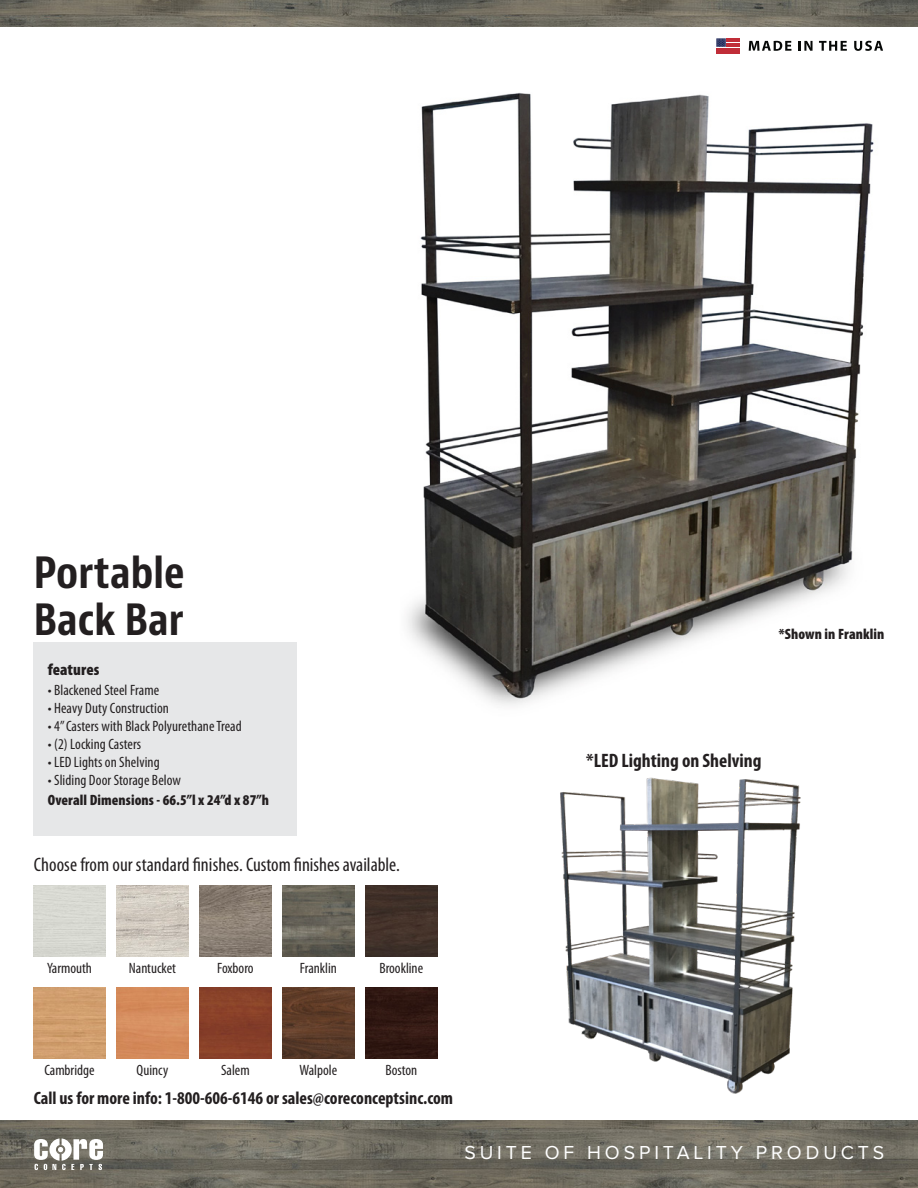
<style>
.page{position:relative;width:918px;height:1188px;background:#fff}
.page>*{position:absolute;margin:0;border:0;box-sizing:border-box;transform-origin:0 0}
.t1{font:700 condensed 42px "Bernino Sans";letter-spacing:.005em;color:#231f20}
.t2{font:condensed 19.5px "Myriad Pro";color:#231f20}
.t3{font:19.5px "Proxima Nova";letter-spacing:.2em;color:#fff}
.t4{font:700 condensed 19.5px "Myriad Pro";color:#231f20}
.t5{font:700 condensed 18px "Myriad Pro";color:#231f20}
.t6{font:900 condensed 16.5px "Myriad Pro";letter-spacing:.005em;color:#231f20}
.t7{font:condensed 15px "Myriad Pro";letter-spacing:.005em;color:#231f20}
.t8{font:900 condensed 15px "Myriad Pro";letter-spacing:.005em;color:#231f20}
</style>
<div class="page">
<img style="left:0;top:1120px;width:918px;height:68px">
<img style="left:0;top:0;width:918px;height:27px">
<svg style="left:749px;top:41px;width:42px;height:10px"></svg>
<svg style="left:799px;top:41px;width:14px;height:10px"></svg>
<svg style="left:819px;top:41px;width:28px;height:10px"></svg>
<svg style="left:854px;top:41px;width:29px;height:10px"></svg>
<svg style="left:716px;top:38px;width:23px;height:16px"></svg>
<svg style="left:34px;top:1138px;width:69px;height:32px"></svg>
<img style="left:407px;top:92px;width:467px;height:613px">
<img style="left:560px;top:777px;width:241px;height:317px">
<img style="left:117px;top:885px;width:71px;height:72px">
<img style="left:366px;top:885px;width:71px;height:72px">
<img style="left:366px;top:987px;width:71px;height:72px">
<img style="left:34px;top:987px;width:71px;height:72px">
<img style="left:117px;top:987px;width:71px;height:72px">
<img style="left:283px;top:885px;width:71px;height:72px">
<img style="left:283px;top:987px;width:71px;height:72px">
<img style="left:200px;top:885px;width:71px;height:72px">
<div style="left:200px;top:987px;width:71px;height:72px;background:#884029"></div>
<div style="left:34px;top:643px;width:263px;height:193px;background:#e6e7e8"></div>
<p class="t1" style="left:34px;top:548px;width:153px">Portable</p>
<p class="t1" style="left:34px;top:594px;width:151px">Back Bar</p>
<p class="t6" style="left:48px;top:660px;width:53px">features</p>
<p class="t7" style="left:48px;top:682px;width:113px">• Blackened Steel Frame</p>
<p class="t7" style="left:48px;top:700px;width:123px">• Heavy Duty Construction</p>
<p class="t7" style="left:48px;top:718px;width:195px">• 4” Casters with Black Polyurethane Tread</p>
<p class="t7" style="left:48px;top:736px;width:95px">• (2) Locking Casters</p>
<p class="t7" style="left:48px;top:754px;width:113px">• LED Lights on Shelving</p>
<p class="t7" style="left:48px;top:772px;width:135px">• Sliding Door Storage Below</p>
<p class="t8" style="left:48px;top:792px;width:223px">Overall Dimensions - 66.5”l x 24”d x 87”h</p>
<p class="t2" style="left:34px;top:854px;width:368px">Choose from our standard finishes. Custom finishes available.</p>
<p class="t7" style="left:47px;top:960px;width:46px">Yarmouth</p>
<p class="t7" style="left:129px;top:960px;width:49px">Nantucket</p>
<p class="t7" style="left:217px;top:960px;width:38px">Foxboro</p>
<p class="t7" style="left:300px;top:960px;width:39px">Franklin</p>
<p class="t7" style="left:379px;top:960px;width:45px">Brookline</p>
<p class="t8" style="left:779px;top:625px;width:107px">*Shown in Franklin</p>
<p class="t4" style="left:586px;top:750px;width:177px">*LED Lighting on Shelving</p>
<p class="t7" style="left:44px;top:1062px;width:52px">Cambridge</p>
<p class="t7" style="left:137px;top:1062px;width:33px">Quincy</p>
<p class="t7" style="left:221px;top:1062px;width:30px">Salem</p>
<p class="t7" style="left:300px;top:1062px;width:39px">Walpole</p>
<p class="t7" style="left:385px;top:1062px;width:33px">Boston</p>
<p class="t5" style="left:34px;top:1088px;width:421px">Call us for more info: 1-800-606-6146 or sales@coreconceptsinc.com</p>
<h2 class="t3" style="left:464px;top:1142px;width:421px">SUITE OF HOSPITALITY PRODUCTS</h2>
</div>
